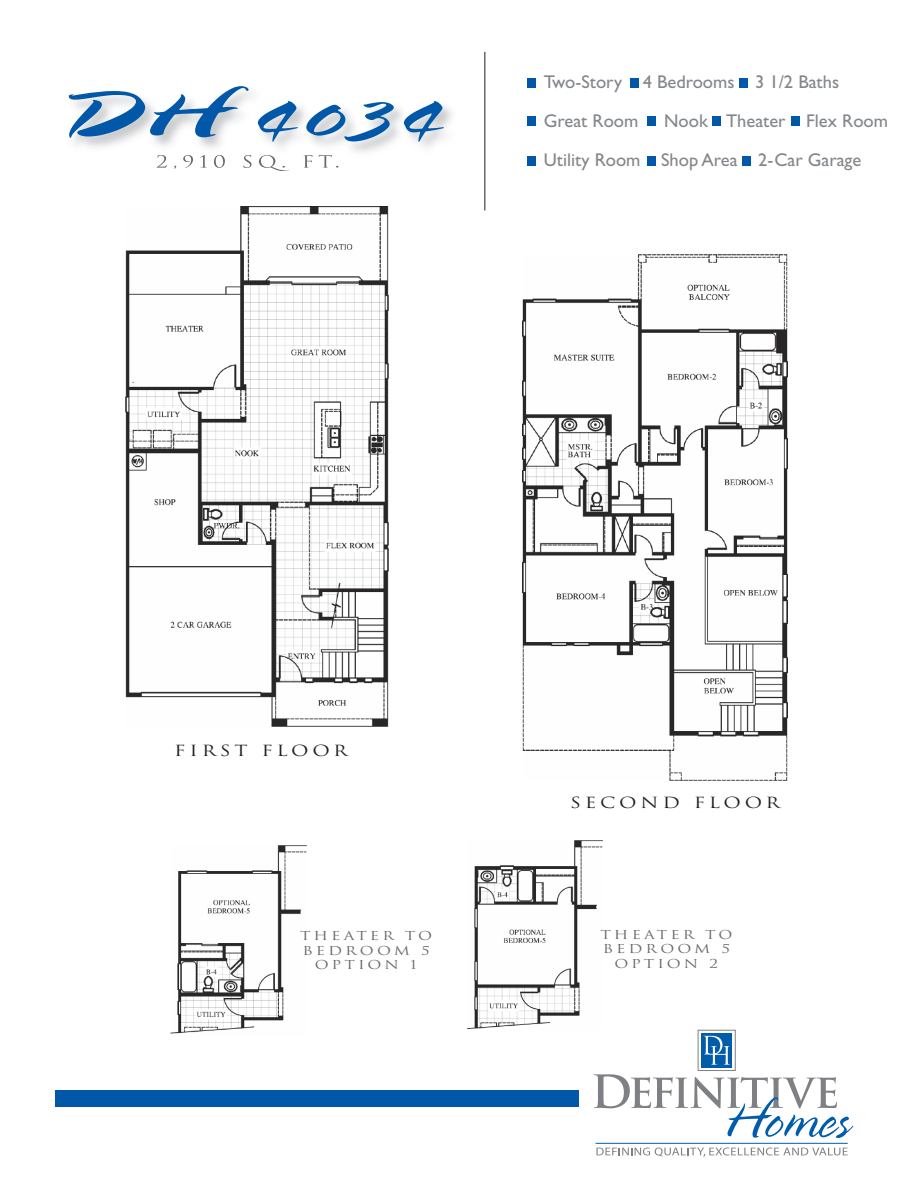
<style>
.page{position:relative;width:918px;height:1188px;background:#fff}
.page>*{position:absolute;margin:0;border:0;box-sizing:border-box;transform-origin:0 0}
.t1{font:69px "Spring LP";letter-spacing:.05em;color:#0157a8;scale:1.45 1}
.t2{font:18.45px/39px "Gill Sans";color:#83878b}
.t3{font:15px "Trajan";letter-spacing:.2em;color:#231f20;scale:1.27 1}
.t4{font:12px/14.4px "Trajan";letter-spacing:.2em;color:#64696d;text-align:center;scale:1.27 1}
</style>
<div class="page">
<img style="left:468px;top:840px;width:135px;height:189px">
<img style="left:73px;top:87px;width:566px;height:85px">
<img style="left:157px;top:155px;width:150px;height:16px">
<div style="left:55px;top:1090px;width:524px;height:16px;background:#0157a8"></div>
<hr style="left:484px;top:52px;width:2px;height:158px;background:#64696d">
<div style="left:527px;top:78px;width:9px;height:9px;background:#0157a8"></div>
<div style="left:630px;top:78px;width:9px;height:9px;background:#0157a8"></div>
<div style="left:739px;top:78px;width:9px;height:9px;background:#0157a8"></div>
<div style="left:527px;top:157px;width:9px;height:9px;background:#0157a8"></div>
<div style="left:742px;top:157px;width:9px;height:9px;background:#0157a8"></div>
<div style="left:647px;top:157px;width:9px;height:9px;background:#0157a8"></div>
<div style="left:527px;top:116px;width:9px;height:9px;background:#0157a8"></div>
<div style="left:648px;top:116px;width:8px;height:9px;background:#0157a8"></div>
<div style="left:791px;top:116px;width:9px;height:9px;background:#0157a8"></div>
<div style="left:712px;top:116px;width:9px;height:9px;background:#0157a8"></div>
<img style="left:522px;top:255px;width:265px;height:526px">
<img style="left:126px;top:206px;width:262px;height:521px">
<img style="left:171px;top:845px;width:135px;height:189px">
<svg style="left:593px;top:1074px;width:260px;height:64px"></svg>
<svg style="left:597px;top:1148px;width:251px;height:9px"></svg>
<hr style="left:596px;top:1143px;width:252px;height:1px;background:#015dab">
<div style="left:701px;top:1033px;width:31px;height:34px;background:#015dab"></div>
<svg style="left:704px;top:1036px;width:26px;height:29px"></svg>
<div style="left:698px;top:1030px;width:38px;height:41px;border:1px solid #7e8083"></div>
<h1 class="t1" style="left:54px;top:74px;width:270px">DH 4034</h1>
<p class="t2" style="left:544px;top:64px;width:297px">Two-Story 4 Bedrooms 3 1/2 Baths<br>Great Room</p>
<p class="t2" style="left:544px;top:103px;width:346px;text-indent:120px">Nook Theater Flex Room<br>Utility Room Shop Area 2-Car Garage</p>
<p class="t3" style="left:174px;top:742px;width:138px">FIRST FLOOR</p>
<p class="t3" style="left:570px;top:795px;width:167px">SECOND FLOOR</p>
<p class="t4" style="left:300px;top:929px;width:105px">THEATER TO<br>BEDROOM 5<br>OPTION 1</p>
<p class="t4" style="left:600px;top:928px;width:105px">THEATER TO<br>BEDROOM 5<br>OPTION 2</p>
</div>
